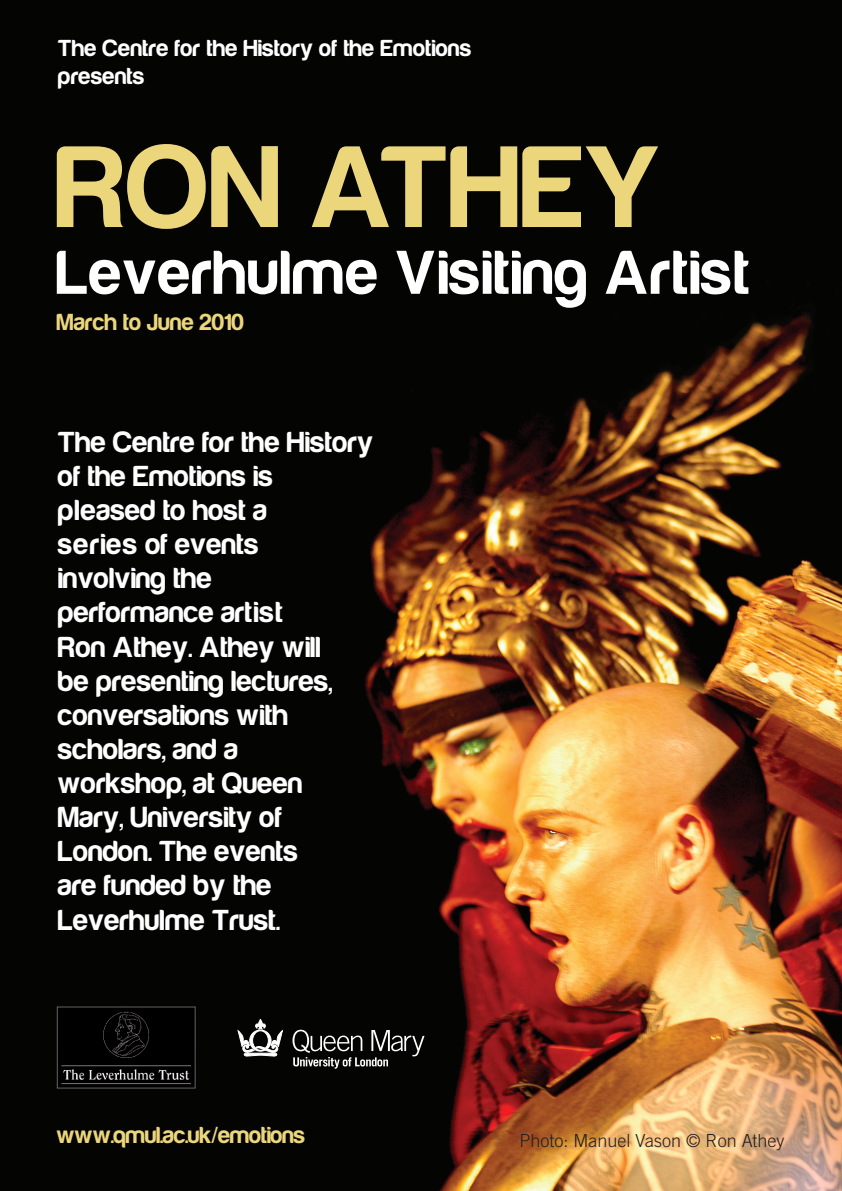
<style>
.page{position:relative;width:842px;height:1191px;background:#fff}
.page>*{position:absolute;margin:0;border:0;box-sizing:border-box;transform-origin:0 0}
.t1{font:700 120px "Harabara";letter-spacing:.015em;color:#ecd67c}
.t2{font:700 64px "Harabara";letter-spacing:.03em;color:#fff}
.t3{font:700 30px/34.2px "Harabara";letter-spacing:.015em;color:#fff}
.t4{font:700 24px/27.6px "Harabara";letter-spacing:.02em;color:#fff}
.t5{font:700 24px "Harabara";color:#ecd67c}
.t6{font:300 18px "Trade Gothic";color:#231f20}
</style>
<div class="page">
<img style="left:0;top:0;width:841px;height:1191px">
<svg style="left:292px;top:1029px;width:132px;height:39px"></svg>
<svg style="left:238px;top:1019px;width:44px;height:37px"></svg>
<div style="left:58px;top:1007px;width:136px;height:80px;background:#000"></div>
<img style="left:61px;top:1011px;width:130px;height:74px">
<div style="left:57px;top:1006px;width:138px;height:82px;border:1px solid #636366"></div>
<p class="t4" style="left:58px;top:34px;width:414px">The Centre for the History of the Emotions presents</p>
<h1 class="t1" style="left:57px;top:125px;width:606px">RON ATHEY</h1>
<h2 class="t2" style="left:57px;top:239px;width:693px">Leverhulme Visiting Artist</h2>
<p class="t5" style="left:57px;top:310px;width:189px">March to June 2010</p>
<p class="t3" style="left:58px;top:425px;width:316px">The Centre for the History of the Emotions is pleased to host a<br>series of events involving the performance artist<br>Ron Athey. Athey will<br>be presenting lectures, conversations with scholars, and a<br>workshop, at Queen<br>Mary, University of<br>London. The events<br>are funded by the<br>Leverhulme Trust.</p>
<p class="t5" style="left:57px;top:1123px;width:250px">www.qmul.ac.uk/emotions</p>
<p class="t6" style="left:519px;top:1134px;width:266px">Photo: Manuel Vason © Ron Athey</p>
</div>
